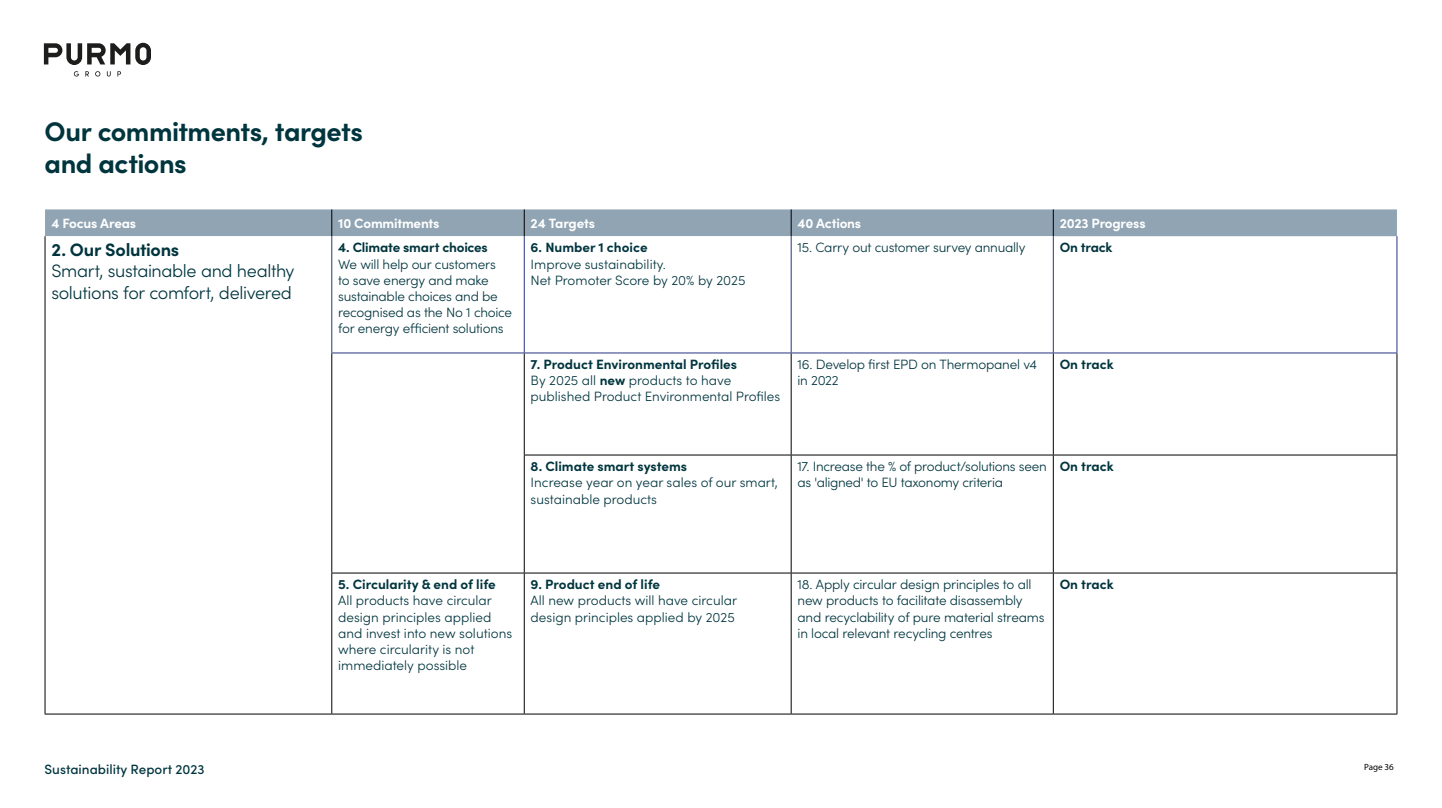
<style>
.page{position:relative;width:1442px;height:808px;background:#fff}
.page>*{position:absolute;margin:0;border:0;box-sizing:border-box;transform-origin:0 0}
.t1{font:700 27px/32.4px "Sofia Pro";letter-spacing:-.02em;color:#00353e}
.t2{font:300 18px/21.6px "Sofia Pro";letter-spacing:-.02em;color:#00353e}
.t3{font:700 18px "Sofia Pro";letter-spacing:-.015em;color:#00353e}
.t4{font:300 13.5px/16.2px "Sofia Pro";letter-spacing:-.015em;color:#00353e}
.t5{font:700 13.5px "Sofia Pro";color:#00353e}
.t6{font:700 13.5px "Sofia Pro";letter-spacing:-.015em;color:#fff}
.t7{font:500 13.5px "Sofia Pro";color:#00353e}
.t8{font:9px "Myriad Pro";color:#000}
.s1{font-weight:700}
</style>
<div class="page">
<svg style="left:44px;top:43px;width:107px;height:22px"></svg>
<svg style="left:85px;top:71px;width:4px;height:5px"></svg>
<svg style="left:95px;top:71px;width:5px;height:6px"></svg>
<svg style="left:117px;top:71px;width:4px;height:5px"></svg>
<svg style="left:74px;top:71px;width:5px;height:6px"></svg>
<svg style="left:107px;top:71px;width:4px;height:6px"></svg>
<svg style="left:46px;top:236px;width:1007px;height:478px"></svg>
<hr style="left:524px;top:353px;width:1px;height:102px;background:#000">
<hr style="left:790px;top:353px;width:1px;height:102px;background:#000">
<hr style="left:1053px;top:353px;width:1px;height:102px;background:#000">
<hr style="left:1396px;top:353px;width:1px;height:102px;background:#000">
<hr style="left:524px;top:455px;width:267px;height:1px;background:#000">
<hr style="left:524px;top:455px;width:1px;height:118px;background:#000">
<hr style="left:791px;top:455px;width:262px;height:1px;background:#000">
<hr style="left:790px;top:455px;width:1px;height:118px;background:#000">
<hr style="left:1053px;top:455px;width:344px;height:1px;background:#000">
<hr style="left:1053px;top:455px;width:1px;height:118px;background:#000">
<hr style="left:1396px;top:455px;width:1px;height:118px;background:#000">
<hr style="left:331px;top:573px;width:193px;height:1px;background:#000">
<hr style="left:524px;top:573px;width:267px;height:1px;background:#000">
<hr style="left:524px;top:573px;width:1px;height:141px;background:#000">
<hr style="left:791px;top:573px;width:262px;height:1px;background:#000">
<hr style="left:790px;top:573px;width:1px;height:141px;background:#000">
<hr style="left:1053px;top:573px;width:344px;height:1px;background:#000">
<hr style="left:1053px;top:573px;width:1px;height:141px;background:#000">
<hr style="left:1396px;top:573px;width:1px;height:141px;background:#000">
<hr style="left:332px;top:714px;width:192px;height:1px;background:#000">
<hr style="left:524px;top:714px;width:267px;height:1px;background:#000">
<hr style="left:791px;top:714px;width:262px;height:1px;background:#000">
<hr style="left:1053px;top:714px;width:344px;height:1px;background:#000">
<hr style="left:45px;top:236px;width:1px;height:117px;background:#000">
<hr style="left:45px;top:353px;width:1px;height:102px;background:#000">
<hr style="left:331px;top:353px;width:1px;height:102px;background:#000">
<hr style="left:45px;top:455px;width:1px;height:118px;background:#000">
<hr style="left:331px;top:455px;width:1px;height:118px;background:#000">
<hr style="left:45px;top:573px;width:1px;height:141px;background:#000">
<hr style="left:331px;top:573px;width:1px;height:141px;background:#000">
<hr style="left:45px;top:714px;width:287px;height:1px;background:#000">
<hr style="left:331px;top:236px;width:1px;height:117px;background:#283583">
<hr style="left:524px;top:236px;width:1px;height:117px;background:#283583">
<hr style="left:790px;top:236px;width:1px;height:117px;background:#283583">
<hr style="left:1053px;top:236px;width:1px;height:117px;background:#283583">
<hr style="left:1396px;top:236px;width:1px;height:117px;background:#283583">
<hr style="left:331px;top:353px;width:193px;height:1px;background:#283583">
<hr style="left:524px;top:353px;width:267px;height:1px;background:#283583">
<hr style="left:791px;top:353px;width:262px;height:1px;background:#283583">
<hr style="left:1053px;top:353px;width:344px;height:1px;background:#283583">
<div style="left:45px;top:209px;width:1351px;height:27px;background:#90a4b3"></div>
<h1 class="t1" style="left:45px;top:113px;width:320px">Our commitments, targets and actions</h1>
<p class="t6" style="left:51px;top:213px;width:86px">4 Focus Areas</p>
<p class="t6" style="left:338px;top:213px;width:103px">10 Commitments</p>
<p class="t6" style="left:530px;top:213px;width:66px">24 Targets</p>
<p class="t6" style="left:797px;top:213px;width:65px">40 Actions</p>
<p class="t6" style="left:1059px;top:213px;width:87px">2023 Progress</p>
<h2 class="t3" style="left:51px;top:235px;width:129px">2. Our Solutions</h2>
<h2 class="t2" style="left:51px;top:259px;width:245px">Smart, sustainable and healthy solutions for comfort, delivered</h2>
<p class="t5" style="left:338px;top:237px;width:151px">4. Climate smart choices</p>
<p class="t4" style="left:338px;top:255px;width:175px">We will help our customers<br>to save energy and make sustainable choices and be recognised as the No 1 choice for energy efficient solutions</p>
<p class="t5" style="left:530px;top:237px;width:118px">6. Number 1 choice</p>
<p class="t4" style="left:530px;top:255px;width:216px">Improve sustainability.<br>Net Promoter Score by 20% by 2025</p>
<p class="t4" style="left:797px;top:239px;width:229px">15. Carry out customer survey annually</p>
<p class="t5" style="left:1059px;top:237px;width:54px">On track</p>
<p class="t4" style="left:530px;top:355px;width:251px"><span class="s1">7. Product Environmental Profiles<br></span>By 2025 all <span class="s1">new</span> products to have published Product Environmental Profiles</p>
<p class="t4" style="left:797px;top:355px;width:241px">16. Develop first EPD on Thermopanel v4 in 2022</p>
<p class="t5" style="left:1059px;top:354px;width:56px">On track</p>
<p class="t5" style="left:530px;top:456px;width:158px">8. Climate smart systems</p>
<p class="t4" style="left:530px;top:474px;width:249px">Increase year on year sales of our smart, sustainable products</p>
<p class="t4" style="left:797px;top:457px;width:251px">17. Increase the % of product/solutions seen as 'aligned' to EU taxonomy criteria</p>
<p class="t5" style="left:1059px;top:456px;width:56px">On track</p>
<p class="t5" style="left:338px;top:574px;width:159px">5. Circularity &amp; end of life</p>
<p class="t4" style="left:338px;top:592px;width:175px">All products have circular design principles applied and invest into new solutions where circularity is not immediately possible</p>
<p class="t5" style="left:530px;top:574px;width:131px">9. Product end of life</p>
<p class="t4" style="left:530px;top:592px;width:208px">All new products will have circular design principles applied by 2025</p>
<p class="t4" style="left:797px;top:575px;width:248px">18. Apply circular design principles to all new products to facilitate disassembly and recyclability of pure material streams in local relevant recycling centres</p>
<p class="t5" style="left:1059px;top:574px;width:56px">On track</p>
<p class="t7" style="left:45px;top:759px;width:161px">Sustainability Report 2023</p>
<p class="t8" style="left:1364px;top:761px;width:31px">Page 36</p>
</div>
